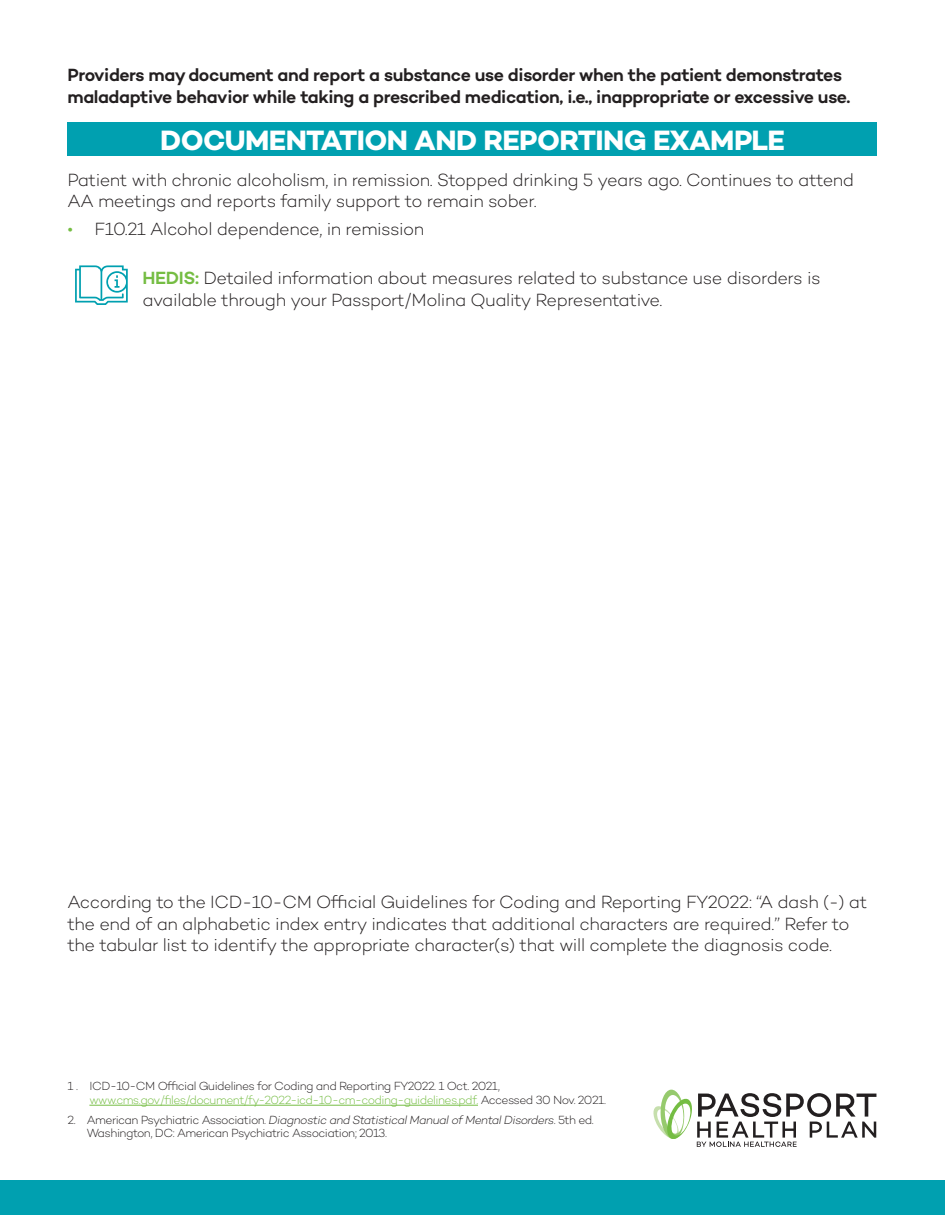
<style>
.page{position:relative;width:945px;height:1215px;background:#fff}
.page>*{position:absolute;margin:0;border:0;box-sizing:border-box;transform-origin:0 0}
.t1{font:700 28.5px "Campton";letter-spacing:-.02em;color:#fff}
.t2{font:300 18px/21.6px "Campton";letter-spacing:-.025em;color:#231f20}
.t3{font:600 18px/21.6px "Campton";letter-spacing:-.025em;color:#231f20}
.t4{font:300 12px/14.4px "Campton";letter-spacing:-.05em;color:#231f20}
.s1{color:#75bd43}
.s2{font-weight:600;color:#75bd43}
.s3{font-style:italic}
</style>
<div class="page">
<svg style="left:653px;top:1089px;width:223px;height:58px"></svg>
<div style="left:0;top:1181px;width:945px;height:34px;background:#00a0b0"></div>
<div style="left:68px;top:122px;width:810px;height:34px;background:#00a0b0"></div>
<hr style="left:89px;top:1105px;width:389px;height:1px;background:#75bd43">
<svg style="left:75px;top:265px;width:53px;height:40px"></svg>
<p class="t3" style="left:68px;top:64px;width:784px">Providers may document and report a substance use disorder when the patient demonstrates maladaptive behavior while taking a prescribed medication, i.e., inappropriate or excessive use.</p>
<h1 class="t1" style="left:160px;top:123px;width:626px">DOCUMENTATION AND REPORTING EXAMPLE</h1>
<p class="t2" style="left:68px;top:168px;width:788px">Patient with chronic alcoholism, in remission. Stopped drinking 5 years ago. Continues to attend<br>AA meetings and reports family support to remain sober.</p>
<p class="t2" style="left:68px;top:218px;width:358px"><span class="s1">•</span> F10.21 Alcohol dependence, in remission</p>
<p class="t2" style="left:143px;top:267px;width:680px"><span class="s2">HEDIS:</span> Detailed information about measures related to substance use disorders is available through your Passport/Molina Quality Representative.</p>
<p class="t2" style="left:68px;top:891px;width:801px">According to the ICD-10-CM Official Guidelines for Coding and Reporting FY2022: “A dash (-) at the end of an alphabetic index entry indicates that additional characters are required.” Refer to the tabular list to identify the appropriate character(s) that will complete the diagnosis code.</p>
<p class="t4" style="left:89px;top:1078px;width:518px;text-indent:-22px">1 . ICD-10-CM Official Guidelines for Coding and Reporting FY2022. 1 Oct. 2021, <span class="s1">www.cms.gov/files/document/fy-2022-icd-10-cm-coding-guidelines.pdf.</span> Accessed 30 Nov. 2021.</p>
<p class="t4" style="left:87px;top:1113px;width:509px;line-height:13px;text-indent:-19px">2. American Psychiatric Association. <span class="s3">Diagnostic and Statistical Manual of Mental Disorders</span>. 5th ed.<br>Washington, DC: American Psychiatric Association; 2013.</p>
</div>
